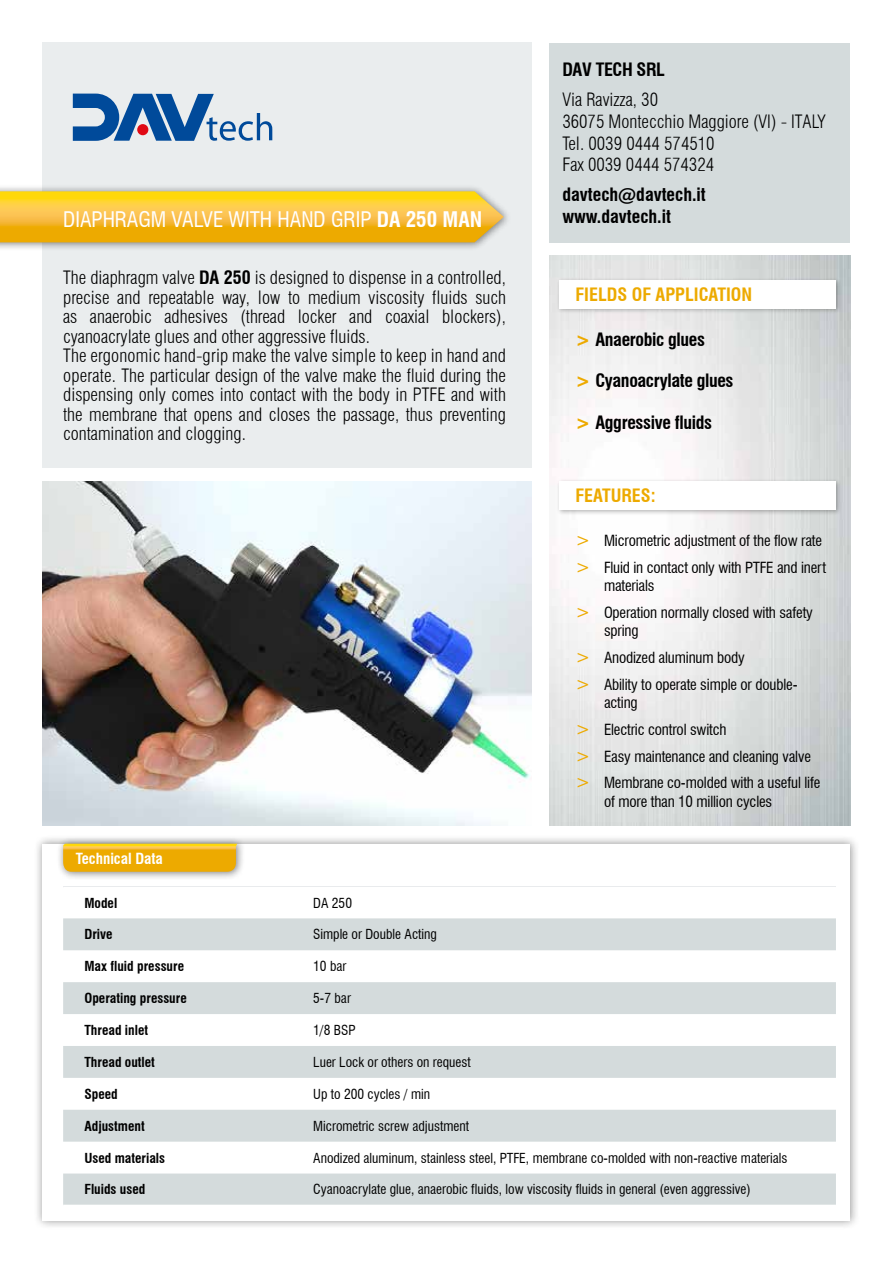
<style>
.page{position:relative;width:893px;height:1263px;background:#fff}
.page>*{position:absolute;margin:0;border:0;box-sizing:border-box;transform-origin:0 0}
.t1{font:condensed 21px "Swiss 721 BT";color:#fff}
.t2{font:300 condensed 18px/19.5px "Swiss 721 BT";color:#000}
.t3{font:700 condensed 18px "Swiss 721 BT";letter-spacing:-.02em;color:#000}
.t4{font:700 condensed 18px/21.6px "Swiss 721 BT";color:#000}
.t5{font:700 condensed 18px "Swiss 721 BT";color:#edaa00}
.t6{font:condensed 15px/26.8px "Swiss 721 BT";letter-spacing:-.01em;color:#000}
.t7{font:700 condensed 15px "Swiss 721 BT";color:#fff}
.t8{font:condensed 13.5px "Swiss 721 BT";color:#000}
.t9{font:700 condensed 13.5px "Swiss 721 BT";color:#000}
.s1{font-weight:700}
.s2{font-weight:800;font-stretch:normal;color:#edaa00}
.s3{font-size:18px;color:#edaa00}
</style>
<div class="page">
<div style="left:34px;top:835px;width:826px;height:394px;background:#000;opacity:.4"></div>
<div style="left:43px;top:844px;width:807px;height:376px;background:#fff"></div>
<img style="left:549px;top:255px;width:301px;height:571px">
<div style="left:549px;top:43px;width:301px;height:199px;background:#d4dbdc"></div>
<div style="left:43px;top:43px;width:488px;height:425px;background:#eaedee"></div>
<div style="left:0;top:184px;width:512px;height:67px;background:#000;opacity:.5"></div>
<svg style="left:0;top:191px;width:504px;height:51px;background:#f5c02a"></svg>
<img style="left:43px;top:482px;width:488px;height:344px">
<div style="left:556px;top:478px;width:286px;height:38px;background:#000;opacity:.3"></div>
<div style="left:560px;top:482px;width:276px;height:28px;background:#fff"></div>
<div style="left:556px;top:277px;width:286px;height:37px;background:#000;opacity:.3"></div>
<div style="left:560px;top:280px;width:276px;height:28px;background:#fff"></div>
<div style="left:56px;top:836px;width:189px;height:45px;background:#000;opacity:.5"></div>
<svg style="left:63px;top:844px;width:175px;height:28px;background:#eeb10f"></svg>
<svg style="left:73px;top:93px;width:199px;height:48px"></svg>
<svg style="left:63px;top:918px;width:773px;height:287px;fill:#d4dbdc"></svg>
<p class="t1" style="left:63px;top:207px;width:421px">DIAPHRAGM VALVE WITH HAND GRIP <span class="s1">DA 250 MAN</span></p>
<p class="t2" style="left:63px;top:268px;width:444px">The diaphragm valve <span class="s1">DA 250</span> is designed to dispense in a controlled, precise and repeatable way, low to medium viscosity fluids such as anaerobic adhesives (thread locker and coaxial blockers), cyanoacrylate glues and other aggressive fluids.<br>The ergonomic hand-grip make the valve simple to keep in hand and operate. The particular design of the valve make the fluid during the dispensing only comes into contact with the body in PTFE and with the membrane that opens and closes the passage, thus preventing contamination and clogging.</p>
<p class="t3" style="left:562px;top:59px;width:104px">DAV TECH SRL</p>
<p class="t2" style="left:562px;top:89px;width:265px;line-height:21.6px">Via Ravizza, 30<br>36075 Montecchio Maggiore (VI) - ITALY<br>Tel. 0039 0444 574510<br>Fax 0039 0444 574324</p>
<p class="t4" style="left:562px;top:184px;width:145px">davtech@davtech.it www.davtech.it</p>
<p class="t5" style="left:575px;top:284px;width:178px">FIELDS OF APPLICATION</p>
<p class="t3" style="left:575px;top:328px;width:131px"><span class="s2">&gt;</span> Anaerobic glues</p>
<p class="t3" style="left:575px;top:370px;width:160px"><span class="s2">&gt;</span> Cyanoacrylate glues</p>
<p class="t3" style="left:575px;top:412px;width:138px"><span class="s2">&gt;</span> Aggressive fluids</p>
<p class="t5" style="left:575px;top:485px;width:82px">FEATURES:</p>
<p class="t6" style="left:575px;top:527px;width:252px"><span class="s3">&gt;</span> Micrometric adjustment of the flow rate <span class="s3">&gt;</span> Fluid in contact only with PTFE and inert</p>
<p class="t6" style="left:575px;top:572px;width:239px;text-indent:28px">materials<br><span class="s3">&gt;</span> Operation normally closed with safety</p>
<p class="t6" style="left:575px;top:617px;width:224px;text-indent:28px">spring<br><span class="s3">&gt;</span> Anodized aluminum body<br><span class="s3">&gt;</span> Ability to operate simple or double-</p>
<p class="t6" style="left:575px;top:689px;width:246px;text-indent:28px">acting<br><span class="s3">&gt;</span> Electric control switch<br><span class="s3">&gt;</span> Easy maintenance and cleaning valve <span class="s3">&gt;</span> Membrane co-molded with a useful life</p>
<p class="t6" style="left:604px;top:788px;width:170px">of more than 10 million cycles</p>
<p class="t7" style="left:76px;top:849px;width:88px">Technical Data</p>
<p class="t9" style="left:84px;top:894px;width:34px">Model</p>
<p class="t8" style="left:313px;top:894px;width:40px">DA 250</p>
<p class="t9" style="left:84px;top:926px;width:30px">Drive</p>
<p class="t8" style="left:313px;top:926px;width:125px">Simple or Double Acting</p>
<p class="t9" style="left:84px;top:958px;width:101px">Max fluid pressure</p>
<p class="t8" style="left:313px;top:958px;width:35px">10 bar</p>
<p class="t9" style="left:84px;top:990px;width:104px">Operating pressure</p>
<p class="t8" style="left:313px;top:990px;width:39px">5-7 bar</p>
<p class="t9" style="left:84px;top:1022px;width:65px">Thread inlet</p>
<p class="t8" style="left:313px;top:1022px;width:44px">1/8 BSP</p>
<p class="t9" style="left:84px;top:1054px;width:72px">Thread outlet</p>
<p class="t8" style="left:313px;top:1054px;width:159px">Luer Lock or others on request</p>
<p class="t9" style="left:84px;top:1086px;width:35px">Speed</p>
<p class="t8" style="left:313px;top:1086px;width:118px">Up to 200 cycles / min</p>
<p class="t9" style="left:84px;top:1118px;width:62px">Adjustment</p>
<p class="t8" style="left:313px;top:1118px;width:157px">Micrometric screw adjustment</p>
<p class="t9" style="left:84px;top:1150px;width:82px">Used materials</p>
<p class="t8" style="left:313px;top:1150px;width:476px">Anodized aluminum, stainless steel, PTFE, membrane co-molded with non-reactive materials</p>
<p class="t9" style="left:84px;top:1181px;width:63px">Fluids used</p>
<p class="t8" style="left:313px;top:1181px;width:439px">Cyanoacrylate glue, anaerobic fluids, low viscosity fluids in general (even aggressive)</p>
</div>
